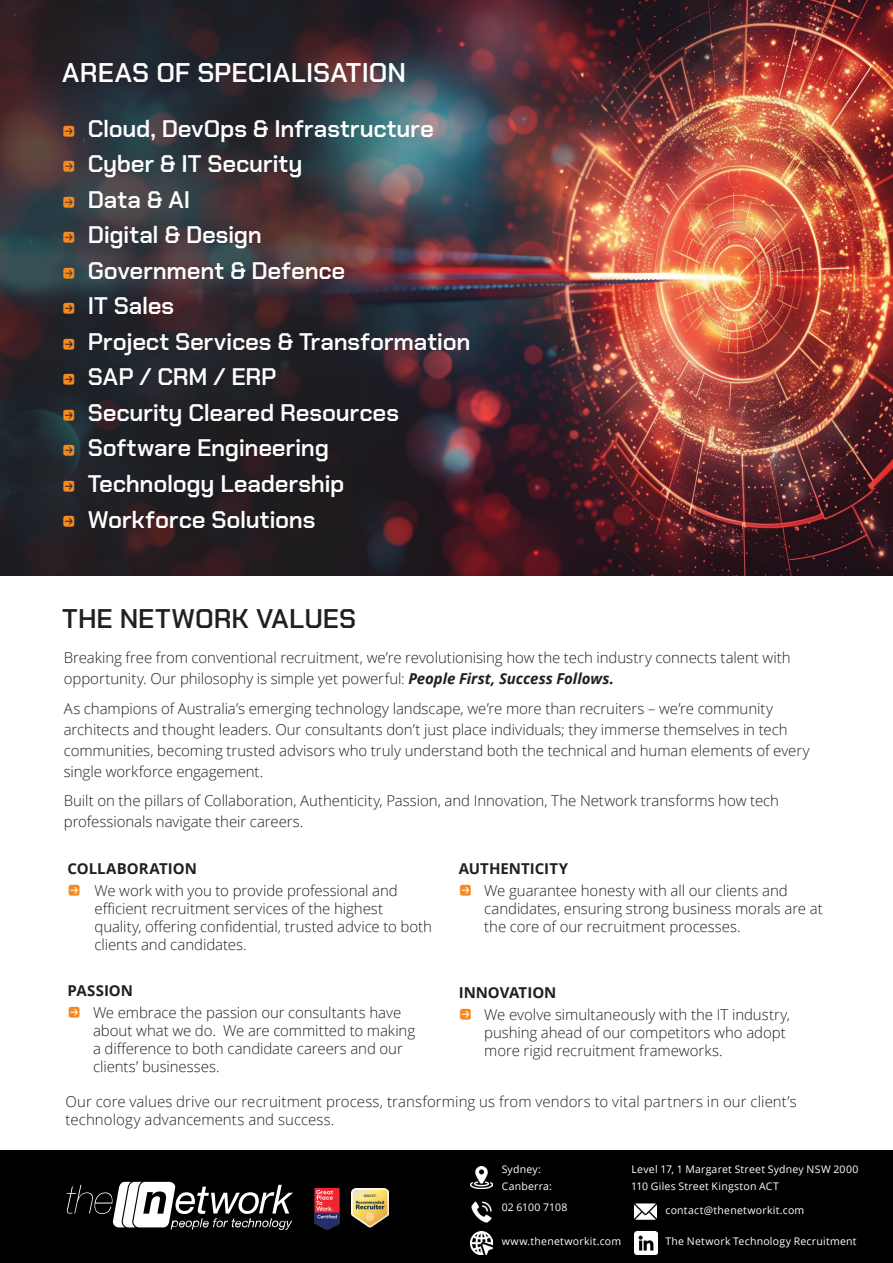
<style>
.page{position:relative;width:893px;height:1263px;background:#fff}
.page>*{position:absolute;margin:0;border:0;box-sizing:border-box;transform-origin:0 0}
.Title_Level_2{font:600 27px "Chakra Petch";letter-spacing:.005em;color:#fff}
.Title_Level_2-2{font:600 27px "Chakra Petch";letter-spacing:.005em;color:#231f20}
.t1{font:600 24px "Chakra Petch";letter-spacing:-.005em;color:#fff}
.Mission{font:300 15px/18px "Open Sans";letter-spacing:-.005em;color:#231f20}
.Body_Text_Heading{font:700 15px "Open Sans";color:#231f20}
.Sidebar_Heading{font:10.5px "Open Sans";letter-spacing:.02em;color:#fff}
.Mission-2{font:10.5px "Open Sans";letter-spacing:.02em;color:#fff}
.Sidebar_Heading-2{font:10.5px "Open Sans";color:#fff}
.s1{font-family:"Button Bonus Rounded Negative";font-weight:400;font-size:13.5px;color:#f68a1f}
.s2{font-weight:700;font-style:italic}
</style>
<div class="page">
<div style="left:0;top:1150px;width:893px;height:113px;background:#000"></div>
<svg style="left:67px;top:1182px;width:226px;height:48px"></svg>
<img style="left:314px;top:1188px;width:26px;height:41px">
<img style="left:470px;top:1166px;width:22px;height:22px">
<img style="left:471px;top:1201px;width:21px;height:22px">
<img style="left:470px;top:1232px;width:22px;height:22px">
<img style="left:635px;top:1232px;width:22px;height:22px">
<img style="left:351px;top:1188px;width:37px;height:39px">
<img style="left:634px;top:1203px;width:22px;height:17px">
<img style="left:472px;top:0;width:421px;height:575px">
<svg style="left:0;top:0;width:472px;height:575px;background:#312c33"></svg>
<p class="Title_Level_2" style="left:62px;top:57px;width:345px">AREAS OF SPECIALISATION</p>
<p class="t1" style="left:62px;top:115px;width:373px"><span class="s1">P</span> Cloud, DevOps &amp; Infrastructure</p>
<p class="t1" style="left:62px;top:150px;width:242px"><span class="s1">P</span> Cyber &amp; IT Security</p>
<p class="t1" style="left:62px;top:186px;width:129px"><span class="s1">P</span> Data &amp; AI</p>
<p class="t1" style="left:62px;top:221px;width:201px"><span class="s1">P</span> Digital &amp; Design</p>
<p class="t1" style="left:62px;top:257px;width:285px"><span class="s1">P</span> Government &amp; Defence</p>
<p class="t1" style="left:62px;top:292px;width:113px"><span class="s1">P</span> IT Sales</p>
<p class="t1" style="left:62px;top:328px;width:410px"><span class="s1">P</span> Project Services &amp; Transformation</p>
<p class="t1" style="left:62px;top:363px;width:216px"><span class="s1">P</span> SAP / CRM / ERP</p>
<p class="t1" style="left:62px;top:399px;width:338px"><span class="s1">P</span> Security Cleared Resources</p>
<p class="t1" style="left:62px;top:434px;width:268px"><span class="s1">P</span> Software Engineering</p>
<p class="t1" style="left:62px;top:470px;width:284px"><span class="s1">P</span> Technology Leadership</p>
<p class="t1" style="left:62px;top:505px;width:255px"><span class="s1">P</span> Workforce Solutions</p>
<p class="Title_Level_2-2" style="left:62px;top:603px;width:295px">THE NETWORK VALUES</p>
<p class="Mission" style="left:64px;top:647px;width:728px;line-height:21px">Breaking free from conventional recruitment, we’re revolutionising how the tech industry connects talent with opportunity. Our philosophy is simple yet powerful: <span class="s2">People First, Success Follows.</span></p>
<p class="Mission" style="left:64px;top:697px;width:748px;line-height:21px">As champions of Australia’s emerging technology landscape, we’re more than recruiters – we’re community architects and thought leaders. Our consultants don’t just place individuals; they immerse themselves in tech communities, becoming trusted advisors who truly understand both the technical and human elements of every single workforce engagement.</p>
<p class="Mission" style="left:64px;top:790px;width:717px;line-height:21px">Built on the pillars of Collaboration, Authenticity, Passion, and Innovation, The Network transforms how tech professionals navigate their careers.</p>
<p class="Body_Text_Heading" style="left:68px;top:857px;width:131px">COLLABORATION</p>
<p class="Mission" style="left:95px;top:881px;width:339px;text-indent:-27px"><span class="s1">P</span> We work with you to provide professional and efficient recruitment services of the highest quality, offering confidential, trusted advice to both clients and candidates.</p>
<p class="Body_Text_Heading" style="left:68px;top:980px;width:67px">PASSION</p>
<p class="Mission" style="left:93px;top:1003px;width:324px;text-indent:-26px"><span class="s1">P</span> We embrace the passion our consultants have about what we do. We are committed to making a difference to both candidate careers and our clients’ businesses.</p>
<p class="Body_Text_Heading" style="left:459px;top:857px;width:111px">AUTHENTICITY</p>
<p class="Mission" style="left:484px;top:881px;width:340px;text-indent:-26px"><span class="s1">P</span> We guarantee honesty with all our clients and candidates, ensuring strong business morals are at the core of our recruitment processes.</p>
<p class="Body_Text_Heading" style="left:459px;top:982px;width:99px">INNOVATION</p>
<p class="Mission" style="left:484px;top:1005px;width:307px;text-indent:-26px"><span class="s1">P</span> We evolve simultaneously with the IT industry, pushing ahead of our competitors who adopt more rigid recruitment frameworks.</p>
<p class="Mission" style="left:66px;top:1092px;width:733px">Our core values drive our recruitment process, transforming us from vendors to vital partners in our client’s technology advancements and success.</p>
<p class="Sidebar_Heading" style="left:502px;top:1162px;width:41px">Sydney:</p>
<p class="Sidebar_Heading" style="left:632px;top:1162px;width:228px">Level 17, 1 Margaret Street Sydney NSW 2000</p>
<p class="Sidebar_Heading" style="left:502px;top:1178px;width:52px">Canberra:</p>
<p class="Sidebar_Heading" style="left:631px;top:1178px;width:149px">110 Giles Street Kingston ACT</p>
<p class="Sidebar_Heading-2" style="left:502px;top:1200px;width:67px">02 6100 7108</p>
<p class="Mission-2" style="left:502px;top:1233px;width:121px">www.thenetworkit.com</p>
<p class="Sidebar_Heading" style="left:666px;top:1202px;width:140px">contact@thenetworkit.com</p>
<p class="Mission-2" style="left:665px;top:1233px;width:193px">The Network Technology Recruitment</p>
</div>
